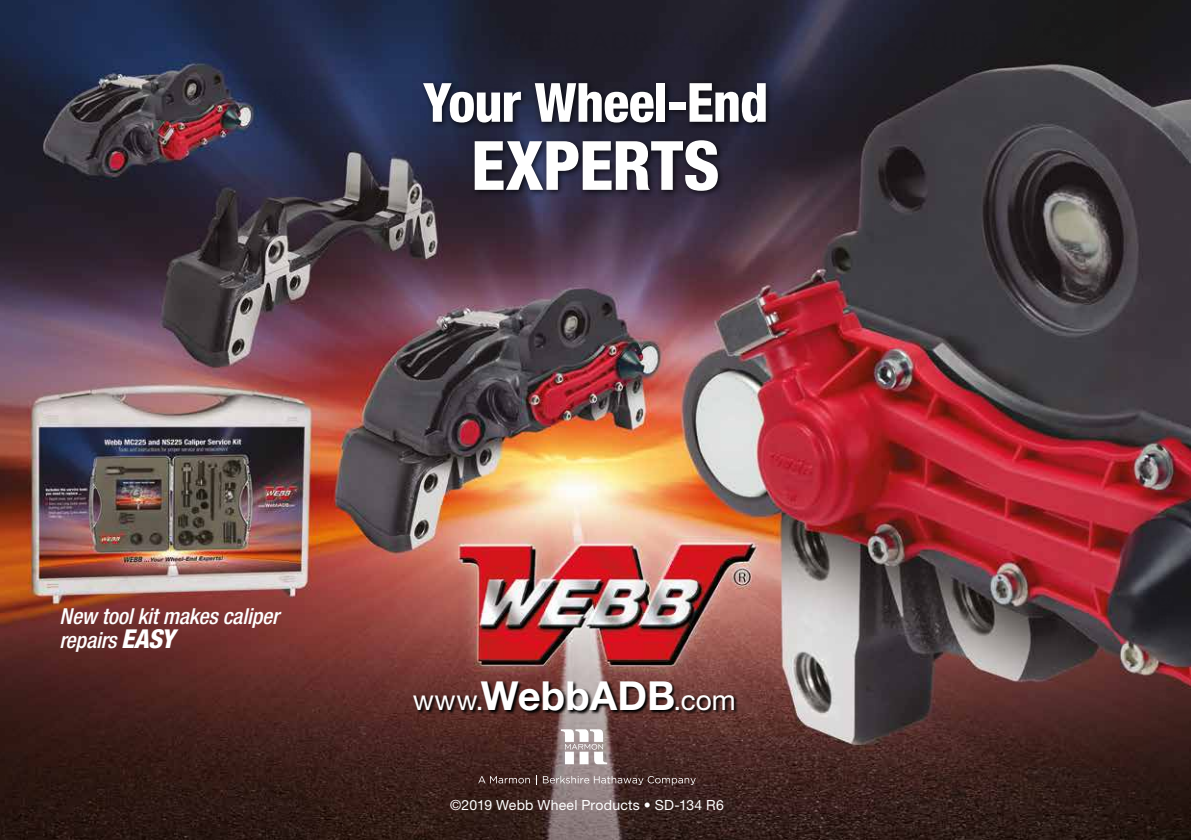
<style>
.page{position:relative;width:1191px;height:840px;background:#fff}
.page>*{position:absolute;margin:0;border:0;box-sizing:border-box;transform-origin:0 0}
.t1{font:800 condensed 68px "Helvetica Neue";letter-spacing:-.01em;color:#fff}
.t2{font:800 condensed 54px "Helvetica Neue";letter-spacing:-.015em;color:#fff}
.t3{font:28px "Helvetica Neue";letter-spacing:.01em;color:#fff}
.t4{font:italic 500 condensed 22px/24px "Helvetica Neue";letter-spacing:-.01em;color:#fff}
.t5{font:14px "Helvetica Neue";letter-spacing:.02em;color:#fff}
.s1{font-weight:800;font-size:26px}
.s2{font-weight:700;font-size:40px}
</style>
<div class="page">
<img style="left:0;top:0;width:1191px;height:839px">
<svg style="left:413px;top:680px;width:325px;height:35px;background:#4d2e2b"></svg>
<div style="left:420px;top:79px;width:353px;height:119px;background:#000;opacity:.75"></div>
<svg style="left:561px;top:729px;width:46px;height:34px"></svg>
<svg style="left:478px;top:775px;width:52px;height:8px"></svg>
<svg style="left:543px;top:775px;width:152px;height:10px;background:#7d6b6a"></svg>
<h2 class="t2" style="left:423px;top:69px;width:347px">Your Wheel-End</h2>
<h1 class="t1" style="left:471px;top:123px;width:250px">EXPERTS</h1>
<p class="t4" style="left:60px;top:603px;width:221px">New tool kit makes caliper repairs <span class="s1">EASY</span></p>
<p class="t3" style="left:413px;top:683px;width:324px">www.<span class="s2">WebbADB</span>.com</p>
<p class="t5" style="left:450px;top:796px;width:275px">©2019 Webb Wheel Products • SD-134 R6</p>
</div>
